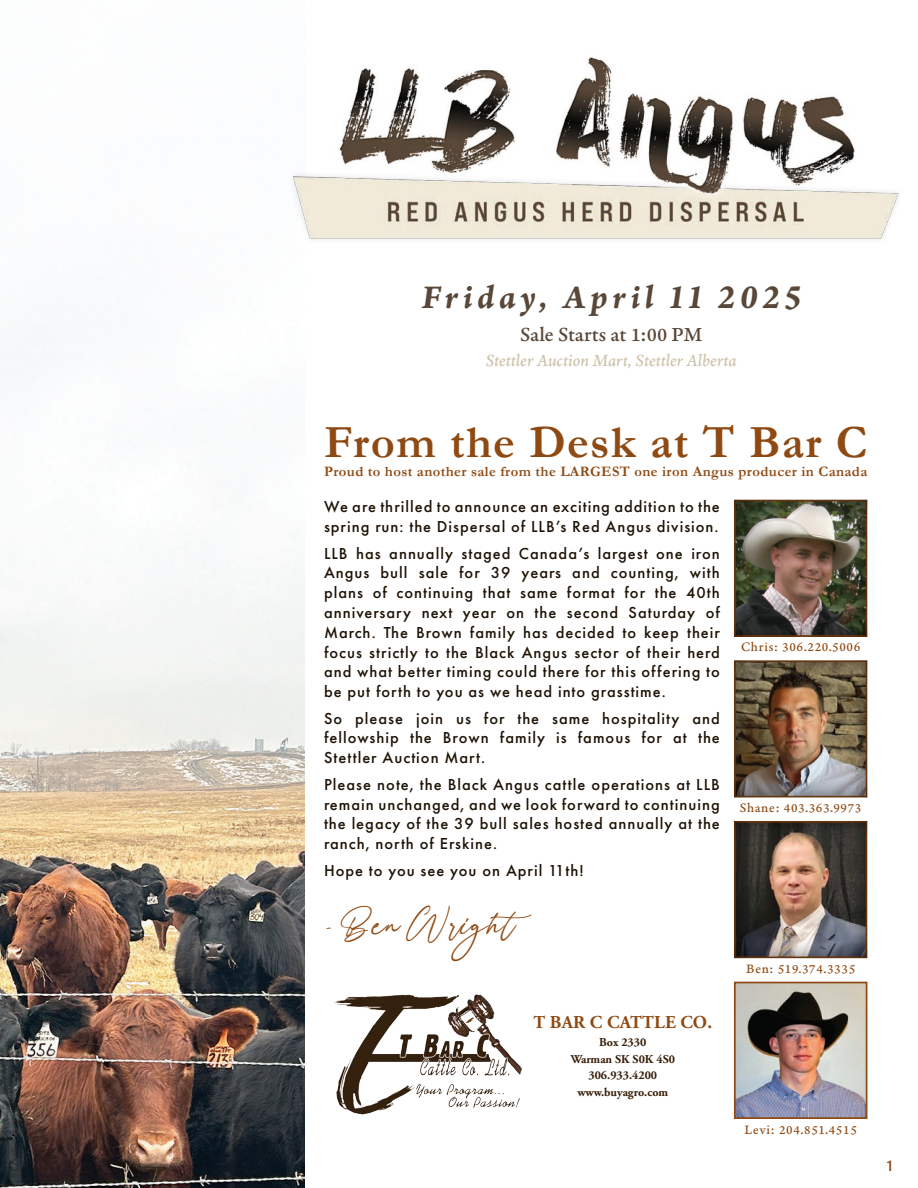
<style>
.page{position:relative;width:918px;height:1188px;background:#fff}
.page>*{position:absolute;margin:0;border:0;box-sizing:border-box;transform-origin:0 0}
.t1{font:700 46.5px "Garamond";letter-spacing:.03em;color:#8f4a13}
.t2{font:34.5px "Adobe Aldine Caption Bold It";letter-spacing:.13em;color:#594738}
.t3{font:26.7px "Cathyperry";letter-spacing:.03em;color:#8f4a13}
.t4{font:21px "Adobe Aldine Caption Med";color:#594738}
.t5{font:700 18.15px "Adobe Garamond Pro";letter-spacing:.015em;color:#8f4a12}
.t6{font:18px "Adobe Aldine Caption It";color:#cdc0a8}
.t7{font:500 16.5px/19.8px "Futura PT";letter-spacing:.06em;color:#1f1306;text-align:justify}
.t8{font:15px "Bebas Neue Pro Exp Bd";color:#8f4a13}
.t9{font:700 14.55px "Garamond";letter-spacing:.03em;color:#8f4a13}
.t10{font:13.5px "Adobe Aldine Caption";letter-spacing:.05em;color:#8f4a13}
.t11{font:700 12px "Adobe Garamond Pro";color:#381f0a}
</style>
<div class="page">
<img style="left:0;top:326px;width:305px;height:862px">
<div style="left:733px;top:499px;width:135px;height:139px;background:#231f20;opacity:.75"></div>
<div style="left:734px;top:659px;width:136px;height:139px;background:#231f20;opacity:.75"></div>
<div style="left:733px;top:820px;width:135px;height:140px;background:#231f20;opacity:.75"></div>
<img style="left:737px;top:985px;width:127px;height:131px">
<div style="left:734px;top:982px;width:133px;height:137px;border:2px solid #8f4a13"></div>
<img style="left:334px;top:994px;width:188px;height:121px">
<img style="left:292px;top:57px;width:607px;height:183px">
<p class="t2" style="left:422px;top:273px;width:381px">Friday, April 11 2025</p>
<p class="t6" style="left:486px;top:348px;width:253px">Stettler Auction Mart, Stettler Alberta</p>
<p class="t4" style="left:520px;top:322px;width:184px">Sale Starts at 1:00 PM</p>
<p class="t1" style="left:324px;top:411px;width:545px">From the Desk at T Bar C</p>
<p class="t9" style="left:324px;top:462px;width:545px">Proud to host another sale from the LARGEST one iron Angus producer in Canada</p>
<p class="t7" style="left:324px;top:497px;width:397px">We are thrilled to announce an exciting addition to the spring run: the Dispersal of LLB’s Red Angus division.</p>
<p class="t7" style="left:324px;top:543px;width:397px">LLB has annually staged Canada’s largest one iron Angus bull sale for 39 years and counting, with plans of continuing that same format for the 40th anniversary next year on the second Saturday of March. The Brown family has decided to keep their focus strictly to the Black Angus sector of their herd and what better timing could there for this offering to be put forth to you as we head into grasstime.</p>
<p class="t7" style="left:324px;top:708px;width:397px">So please join us for the same hospitality and fellowship the Brown family is famous for at the Stettler Auction Mart.</p>
<p class="t7" style="left:324px;top:774px;width:397px">Please note, the Black Angus cattle operations at LLB remain unchanged, and we look forward to continuing the legacy of the 39 bull sales hosted annually at the ranch, north of Erskine.</p>
<p class="t7" style="left:324px;top:860px;width:261px">Hope to you see you on April 11th!</p>
<p class="t3" style="left:324px;top:907px;width:224px">- Ben Wright</p>
<p class="t5" style="left:534px;top:1012px;width:180px">T BAR C CATTLE CO.</p>
<p class="t11" style="left:599px;top:1035px;width:49px">Box 2330</p>
<p class="t11" style="left:571px;top:1052px;width:106px">Warman SK S0K 4S0</p>
<p class="t11" style="left:589px;top:1068px;width:70px">306.933.4200</p>
<p class="t11" style="left:577px;top:1085px;width:92px">www.buyagro.com</p>
<p class="t10" style="left:741px;top:639px;width:121px">Chris: 306.220.5006</p>
<p class="t10" style="left:740px;top:800px;width:123px">Shane: 403.363.9973</p>
<p class="t10" style="left:746px;top:960px;width:110px">Ben: 519.374.3335</p>
<p class="t10" style="left:745px;top:1121px;width:114px">Levi: 204.851.4515</p>
<p class="t8" style="left:887px;top:1156px;width:7px">1</p>
</div>
